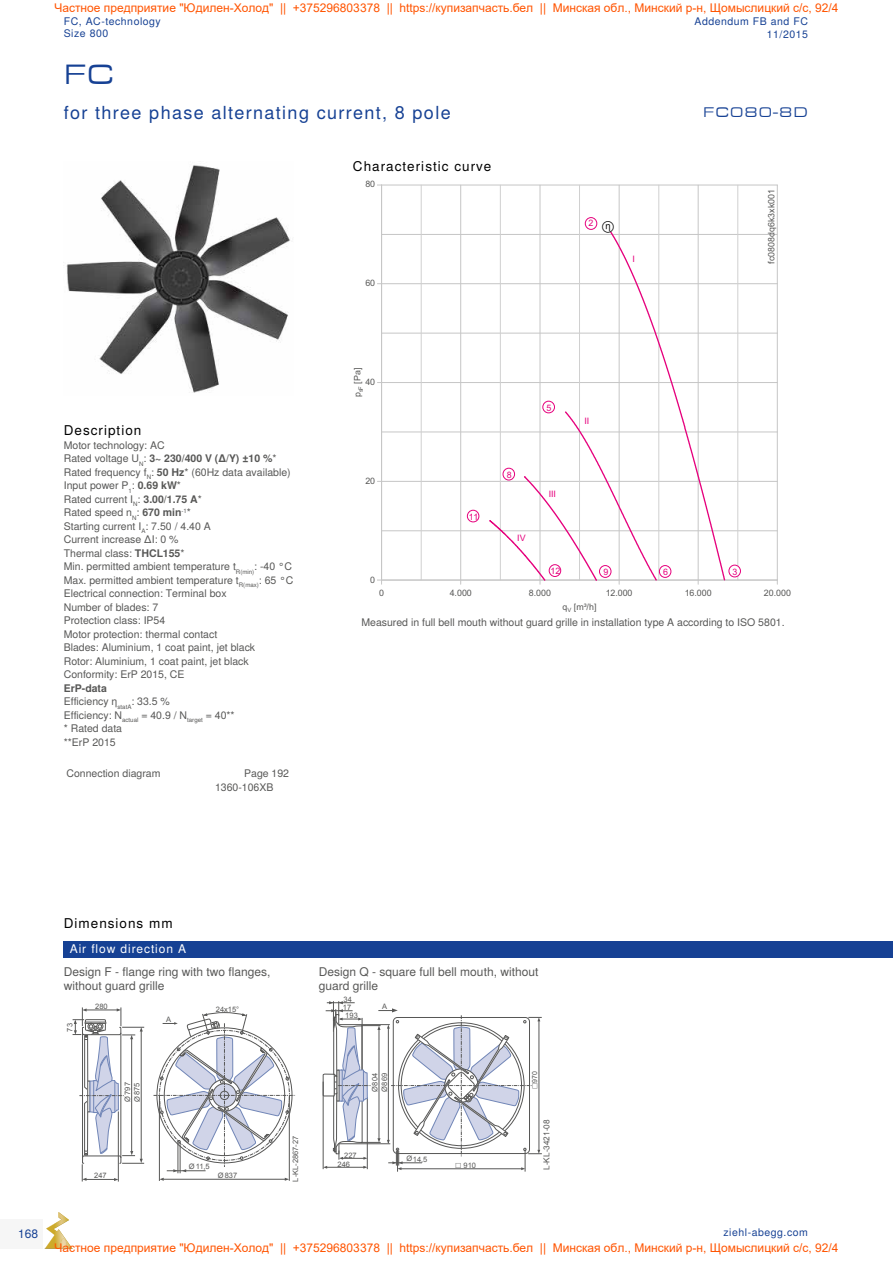
<style>
.page{position:relative;width:893px;height:1263px;background:#fff}
.page>*{position:absolute;margin:0;border:0;box-sizing:border-box;transform-origin:0 0}
.t1{font:27px "Eurostile Extended";color:#164194}
.t2{font:18px "Ziehl Abegg Sans";letter-spacing:.075em;color:#164194}
.t3{font:13.5px "Ziehl Abegg Sans";letter-spacing:.075em;color:#000}
.t4{font:13.5px "Eurostile Extended";letter-spacing:.075em;color:#164194}
.t5{font:12px "Arial";color:#ff5400}
.t6{font:12px/13.5px "Ziehl Abegg Sans";color:#575756}
.t7{font:12px "Ziehl Abegg Sans";letter-spacing:.075em;color:#fff}
.t8{font:12px "Ziehl Abegg Sans";color:#164194}
.t9{font:10.5px/13.5px "Ziehl Abegg Sans";color:#575756}
.t10{font:10.5px/13.5px "Ziehl Abegg Sans";letter-spacing:.05em;color:#164194;text-align:right}
.t11{font:8.85px "Arial";letter-spacing:-.005em;color:#575756}
.t12{font:8.85px "Arial";letter-spacing:-.005em;color:#e6007d}
.t13{font:8.25px "Arial";color:#575756}
.t14{font:7.5px/9.4px "Arial";color:#575756}
.t15{font:7.05px "Arial";color:#575756}
.t16{font:5.85px "Arial";color:#575756}
.s1{font-weight:700}
</style>
<div class="page">
<img style="left:66px;top:165px;width:224px;height:228px">
<hr style="left:382px;top:530px;width:395px;height:1px;background:#c6c6c6">
<hr style="left:382px;top:481px;width:395px;height:1px;background:#c6c6c6">
<hr style="left:382px;top:431px;width:395px;height:1px;background:#c6c6c6">
<hr style="left:382px;top:382px;width:395px;height:1px;background:#c6c6c6">
<hr style="left:382px;top:333px;width:395px;height:1px;background:#c6c6c6">
<hr style="left:382px;top:283px;width:395px;height:1px;background:#c6c6c6">
<hr style="left:382px;top:234px;width:395px;height:1px;background:#c6c6c6">
<hr style="left:382px;top:185px;width:395px;height:1px;background:#c6c6c6">
<hr style="left:381px;top:185px;width:1px;height:395px;background:#c6c6c6">
<hr style="left:421px;top:185px;width:1px;height:395px;background:#d0d0d0">
<hr style="left:460px;top:185px;width:1px;height:395px;background:#c6c6c6">
<hr style="left:500px;top:185px;width:1px;height:395px;background:#d0d0d0">
<hr style="left:540px;top:185px;width:1px;height:395px;background:#c6c6c6">
<hr style="left:579px;top:185px;width:1px;height:395px;background:#d0d0d0">
<hr style="left:619px;top:185px;width:1px;height:395px;background:#c6c6c6">
<hr style="left:658px;top:185px;width:1px;height:395px;background:#d0d0d0">
<hr style="left:698px;top:185px;width:1px;height:395px;background:#c6c6c6">
<hr style="left:737px;top:185px;width:1px;height:395px;background:#d0d0d0">
<hr style="left:777px;top:185px;width:1px;height:395px;background:#c6c6c6">
<hr style="left:382px;top:580px;width:395px;height:1px;background:#c6c6c6">
<div style="left:585px;top:217px;width:12px;height:13px;border:1px solid #e6007d;border-radius:50%"></div>
<div style="left:729px;top:565px;width:11px;height:12px;background:#fff;border-radius:50%"></div>
<div style="left:729px;top:565px;width:12px;height:12px;border:1px solid #e6007d;border-radius:50%"></div>
<div style="left:467px;top:510px;width:12px;height:12px;border:1px solid #e6007d;border-radius:50%"></div>
<div style="left:64px;top:941px;width:829px;height:16px;background:#164194"></div>
<hr style="left:180px;top:1143px;width:1px;height:30px;background:#575756">
<hr style="left:178px;top:1143px;width:1px;height:30px;background:#575756">
<hr style="left:159px;top:1096px;width:1px;height:85px;background:#575756">
<hr style="left:289px;top:1096px;width:1px;height:85px;background:#575756">
<svg style="left:159px;top:1178px;width:5px;height:3px"></svg>
<hr style="left:163px;top:1179px;width:122px;height:1px;background:#575756">
<svg style="left:73px;top:1007px;width:71px;height:174px"></svg>
<svg style="left:153px;top:1012px;width:142px;height:160px"></svg>
<div style="left:0;top:1219px;width:43px;height:30px;background:#f6f6f6"></div>
<svg style="left:45px;top:1212px;width:28px;height:37px"></svg>
<svg style="left:488px;top:221px;width:238px;height:364px"></svg>
<svg style="left:323px;top:1001px;width:219px;height:170px"></svg>
<p class="t5" style="left:54px;top:0;width:786px">Частное предприятие "Юдилен-Холод" || +375296803378 || https://купизапчасть.бел || Минская обл., Минский р-н, Щомыслицкий с/с, 92/4</p>
<p class="t10" style="left:64px;top:15px;width:99px;line-height:12.8px;text-align:left">FC, AC-technology<br>Size 800</p>
<p class="t10" style="left:694px;top:14px;width:115px">Addendum FB and FC<br>11/2015</p>
<h1 class="t1" style="left:64px;top:59px;width:52px">FC</h1>
<h2 class="t2" style="left:64px;top:103px;width:388px">for three phase alternating current, 8 pole</h2>
<p class="t4" style="left:703px;top:104px;width:106px">FC080-8D</p>
<p class="t3" style="left:353px;top:159px;width:140px">Characteristic curve</p>
<p class="t3" style="left:64px;top:422px;width:79px">Description</p>
<p class="t9" style="left:64px;top:438px;width:231px">Motor technology: AC<br>Rated voltage U<sub>N</sub>: <span class="s1">3~ 230/400 V (∆/Y) ±10 %</span>* Rated frequency f<sub>N</sub>: <span class="s1">50 Hz</span>* (60Hz data available)<br>Input power P<sub>1</sub>: <span class="s1">0.69 kW</span>*<br>Rated current I<sub>N</sub>: <span class="s1">3.00/1.75 A</span>*<br>Rated speed n<sub>N</sub>: <span class="s1">670 min</span><sup>-1</sup>*<br>Starting current I<sub>A</sub>: 7.50 / 4.40 A<br>Current increase ∆I: 0 %<br>Thermal class: <span class="s1">THCL155</span>*<br>Min. permitted ambient temperature t<sub>R(min)</sub>: -40 °C Max. permitted ambient temperature t<sub>R(max)</sub>: 65 °C Electrical connection: Terminal box<br>Number of blades: 7<br>Protection class: IP54<br>Motor protection: thermal contact<br>Blades: Aluminium, 1 coat paint, jet black<br>Rotor: Aluminium, 1 coat paint, jet black Conformity: ErP 2015, CE</p>
<p class="t9" style="left:64px;top:681px;width:172px"><span class="s1">ErP-data<br></span>Efficiency η<sub>statA</sub>: 33.5 %<br>Efficiency: N<sub>actual</sub> = 40.9 / N<sub>target</sub> = 40** * Rated data<br>**ErP 2015</p>
<p class="t9" style="left:67px;top:767px;width:95px">Connection diagram</p>
<p class="t9" style="left:215px;top:767px;width:76px;text-indent:29px">Page 192<br>1360-106XB</p>
<p class="t3" style="left:64px;top:916px;width:110px">Dimensions mm</p>
<p class="t11" style="left:365px;top:178px;width:11px">80</p>
<p class="t11" style="left:365px;top:277px;width:11px">60</p>
<p class="t11" style="left:352px;top:397px;width:31px;rotate:-90deg">p [Pa]</p>
<p class="t11" style="left:365px;top:376px;width:11px">40</p>
<p class="t16" style="left:357px;top:392px;width:8px;rotate:-90deg">sF</p>
<p class="t11" style="left:365px;top:475px;width:11px">20</p>
<p class="t11" style="left:370px;top:574px;width:6px">0</p>
<p class="t12" style="left:588px;top:217px;width:6px">2</p>
<p class="t12" style="left:633px;top:253px;width:4px">I</p>
<p class="t12" style="left:469px;top:511px;width:11px">11</p>
<p class="t12" style="left:547px;top:402px;width:6px">5</p>
<p class="t12" style="left:507px;top:469px;width:6px">8</p>
<p class="t12" style="left:517px;top:532px;width:10px">IV</p>
<p class="t12" style="left:549px;top:488px;width:9px">III</p>
<p class="t12" style="left:550px;top:565px;width:11px">12</p>
<p class="t12" style="left:584px;top:415px;width:6px">II</p>
<p class="t12" style="left:603px;top:566px;width:6px">9</p>
<p class="t12" style="left:663px;top:566px;width:6px">6</p>
<p class="t11" style="left:766px;top:264px;width:76px;rotate:-90deg">fc0808dq6k3xk001</p>
<p class="t12" style="left:733px;top:566px;width:6px">3</p>
<p class="t11" style="left:379px;top:587px;width:6px">0</p>
<p class="t11" style="left:450px;top:587px;width:24px">4.000</p>
<p class="t11" style="left:529px;top:587px;width:24px">8.000</p>
<p class="t11" style="left:606px;top:587px;width:28px">12.000</p>
<p class="t11" style="left:685px;top:587px;width:28px">16.000</p>
<p class="t11" style="left:764px;top:587px;width:29px">20.000</p>
<p class="t11" style="left:563px;top:601px;width:35px">q [m³/h]</p>
<p class="t16" style="left:567px;top:606px;width:5px">V</p>
<p class="t9" style="left:361px;top:616px;width:425px">Measured in full bell mouth without guard grille in installation type A according to ISO 5801.</p>
<p class="t7" style="left:70px;top:941px;width:118px">Air flow direction A</p>
<p class="t6" style="left:64px;top:965px;width:208px">Design F - flange ring with two flanges, without guard grille</p>
<p class="t6" style="left:319px;top:965px;width:221px">Design Q - square full bell mouth, without guard grille</p>
<p class="t14" style="left:166px;top:1014px;width:7px">A</p>
<p class="t14" style="left:344px;top:995px;width:10px">34</p>
<p class="t14" style="left:95px;top:1001px;width:14px">280</p>
<p class="t14" style="left:382px;top:1002px;width:7px">A</p>
<p class="t14" style="left:343px;top:1003px;width:10px">17</p>
<p class="t14" style="left:216px;top:1004px;width:25px">24x15°</p>
<p class="t14" style="left:345px;top:1011px;width:14px">193</p>
<p class="t14" style="left:65px;top:1031px;width:10px;rotate:-90deg">73</p>
<p class="t14" style="left:123px;top:1102px;width:21px;rotate:-90deg">Ø797<br>Ø875</p>
<p class="t14" style="left:94px;top:1170px;width:14px">247</p>
<p class="t14" style="left:189px;top:1162px;width:23px">Ø11,5</p>
<p class="t14" style="left:218px;top:1171px;width:21px">Ø837</p>
<p class="t14" style="left:291px;top:1181px;width:47px;rotate:-90deg">L-KL-2867-27</p>
<p class="t14" style="left:370px;top:1091px;width:20px;rotate:-90deg">Ø804</p>
<p class="t14" style="left:380px;top:1092px;width:20px;rotate:-90deg">Ø869</p>
<p class="t14" style="left:344px;top:1150px;width:14px">227</p>
<p class="t14" style="left:338px;top:1159px;width:14px">246</p>
<p class="t14" style="left:407px;top:1154px;width:22px">Ø14,5</p>
<p class="t14" style="left:464px;top:1160px;width:14px">910</p>
<p class="t15" style="left:530px;top:1083px;width:13px;rotate:-90deg">970</p>
<p class="t13" style="left:541px;top:1170px;width:52px;rotate:-90deg">L-KL-3421-08</p>
<p class="t8" style="left:18px;top:1227px;width:22px">168</p>
<p class="t10" style="left:723px;top:1225px;width:86px">ziehl-abegg.com</p>
<p class="t5" style="left:54px;top:1240px;width:786px">Частное предприятие "Юдилен-Холод" || +375296803378 || https://купизапчасть.бел || Минская обл., Минский р-н, Щомыслицкий с/с, 92/4</p>
</div>
